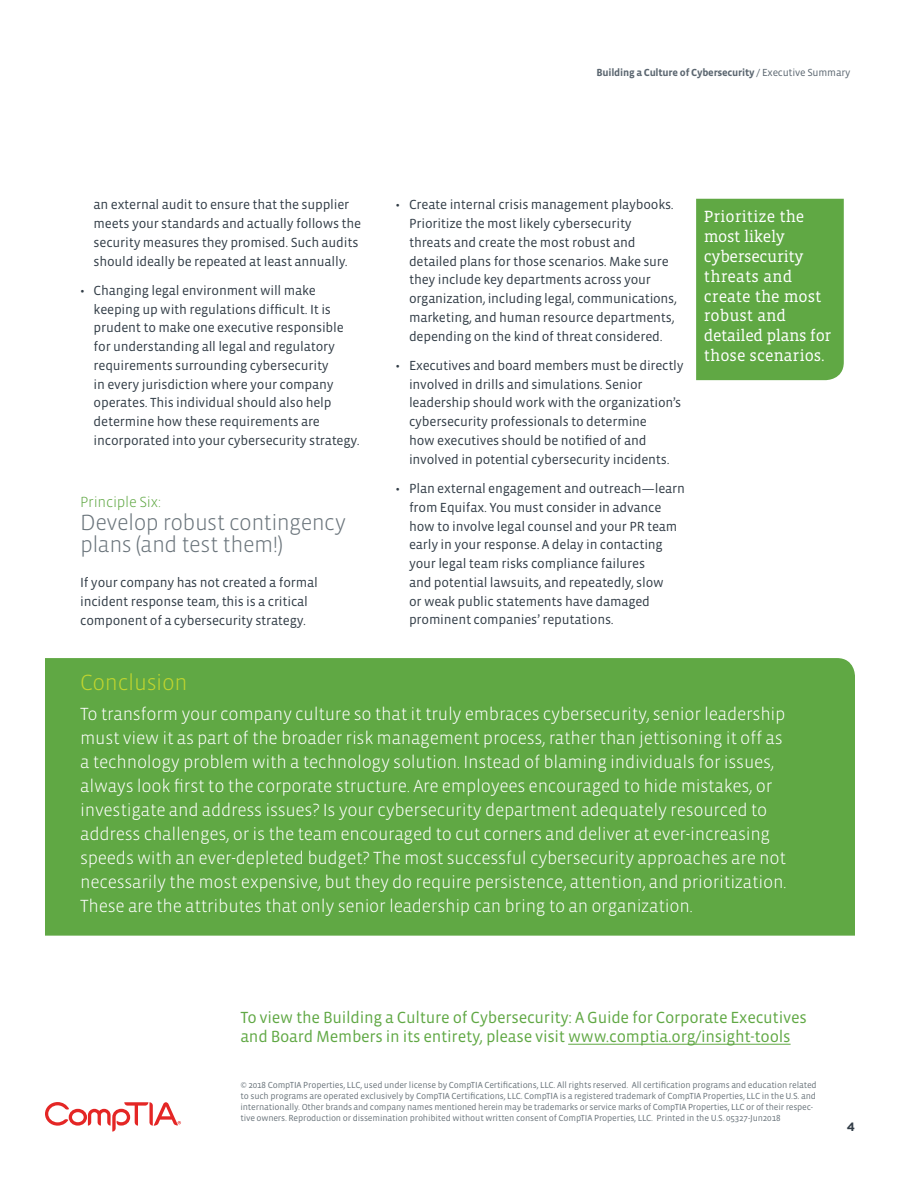
<style>
.page{position:relative;width:918px;height:1188px;background:#fff}
.page>*{position:absolute;margin:0;border:0;box-sizing:border-box;transform-origin:0 0}
.t1{font:300 22.5px/22.5px "Vista Sans OT";letter-spacing:-.025em;color:#6a747b}
.t2{font:300 22.5px "Vista Sans OT";letter-spacing:-.015em;color:#c1d52f}
.t3{font:300 18px/24px "Vista Sans OT";letter-spacing:-.015em;color:#fff}
.t4{font:16.5px/18.8px "Vista Sans OT";letter-spacing:-.015em;color:#60a844}
.t5{font:16.5px/19.8px "Vista Slab OT";color:#fff}
.t6{font:300 15px "Vista Sans OT";letter-spacing:-.015em;color:#60a844}
.t7{font:13.5px/18.8px "Vista Sans OT";letter-spacing:-.015em;color:#323d47}
.t8{font:700 12px "Gotham";color:#323d47}
.t9{font:700 10.5px "Vista Sans OT";letter-spacing:-.02em;color:#5b6670}
.t10{font:9px/10.8px "Vista Sans OT";letter-spacing:-.015em;color:#6a747b}
.s1{font-weight:400}
</style>
<div class="page">
<div style="left:696px;top:199px;width:148px;height:181px;background:#60a844"></div>
<div style="left:45px;top:658px;width:810px;height:278px;background:#60a844"></div>
<svg style="left:45px;top:1102px;width:136px;height:30px"></svg>
<hr style="left:568px;top:1044px;width:223px;height:1px;background:#60a844">
<p class="t9" style="left:596px;top:68px;width:256px">Building a Culture of Cybersecurity <span class="s1">/ Executive Summary</span></p>
<p class="t7" style="left:94px;top:196px;width:269px">an external audit to ensure that the supplier meets your standards and actually follows the security measures they promised. Such audits should ideally be repeated at least annually.</p>
<p class="t7" style="left:94px;top:281px;width:267px;text-indent:-14px">• Changing legal environment will make keeping up with regulations difficult. It is prudent to make one executive responsible for understanding all legal and regulatory requirements surrounding cybersecurity<br>in every jurisdiction where your company operates. This individual should also help determine how these requirements are incorporated into your cybersecurity strategy.</p>
<p class="t6" style="left:80px;top:494px;width:82px">Principle Six:</p>
<h1 class="t1" style="left:80px;top:511px;width:268px">Develop robust contingency plans (and test them!)</h1>
<p class="t7" style="left:80px;top:574px;width:239px">If your company has not created a formal incident response team, this is a critical component of a cybersecurity strategy.</p>
<p class="t7" style="left:409px;top:196px;width:269px;text-indent:-14px">• Create internal crisis management playbooks.<br>Prioritize the most likely cybersecurity threats and create the most robust and detailed plans for those scenarios. Make sure they include key departments across your organization, including legal, communications, marketing, and human resource departments, depending on the kind of threat considered.</p>
<p class="t7" style="left:409px;top:356px;width:276px;text-indent:-14px">• Executives and board members must be directly involved in drills and simulations. Senior leadership should work with the organization’s cybersecurity professionals to determine<br>how executives should be notified of and involved in potential cybersecurity incidents.</p>
<p class="t7" style="left:409px;top:479px;width:277px;text-indent:-14px">• Plan external engagement and outreach—learn from Equifax. You must consider in advance how to involve legal counsel and your PR team early in your response. A delay in contacting your legal team risks compliance failures<br>and potential lawsuits, and repeatedly, slow<br>or weak public statements have damaged prominent companies’ reputations.</p>
<p class="t5" style="left:704px;top:207px;width:129px">Prioritize the most likely cybersecurity threats and create the most robust and detailed plans for those scenarios.</p>
<h1 class="t2" style="left:80px;top:670px;width:109px">Conclusion</h1>
<p class="t3" style="left:80px;top:703px;width:708px">To transform your company culture so that it truly embraces cybersecurity, senior leadership must view it as part of the broader risk management process, rather than jettisoning it off as a technology problem with a technology solution. Instead of blaming individuals for issues, always look first to the corporate structure. Are employees encouraged to hide mistakes, or investigate and address issues? Is your cybersecurity department adequately resourced to address challenges, or is the team encouraged to cut corners and deliver at ever-increasing speeds with an ever-depleted budget? The most successful cybersecurity approaches are not necessarily the most expensive, but they do require persistence, attention, and prioritization.<br>These are the attributes that only senior leadership can bring to an organization.</p>
<p class="t4" style="left:240px;top:1009px;width:568px">To view the Building a Culture of Cybersecurity: A Guide for Corporate Executives and Board Members in its entirety, please visit www.comptia.org/insight-tools</p>
<p class="t10" style="left:240px;top:1080px;width:578px">© 2018 CompTIA Properties, LLC, used under license by CompTIA Certifications, LLC. All rights reserved. All certification programs and education related to such programs are operated exclusively by CompTIA Certifications, LLC. CompTIA is a registered trademark of CompTIA Properties, LLC in the U.S. and internationally. Other brands and company names mentioned herein may be trademarks or service marks of CompTIA Properties, LLC or of their respec&shy;tive owners. Reproduction or dissemination prohibited without written consent of CompTIA Properties, LLC. Printed in the U.S. 05327-Jun2018</p>
<p class="t8" style="left:847px;top:1118px;width:10px">4</p>
</div>
